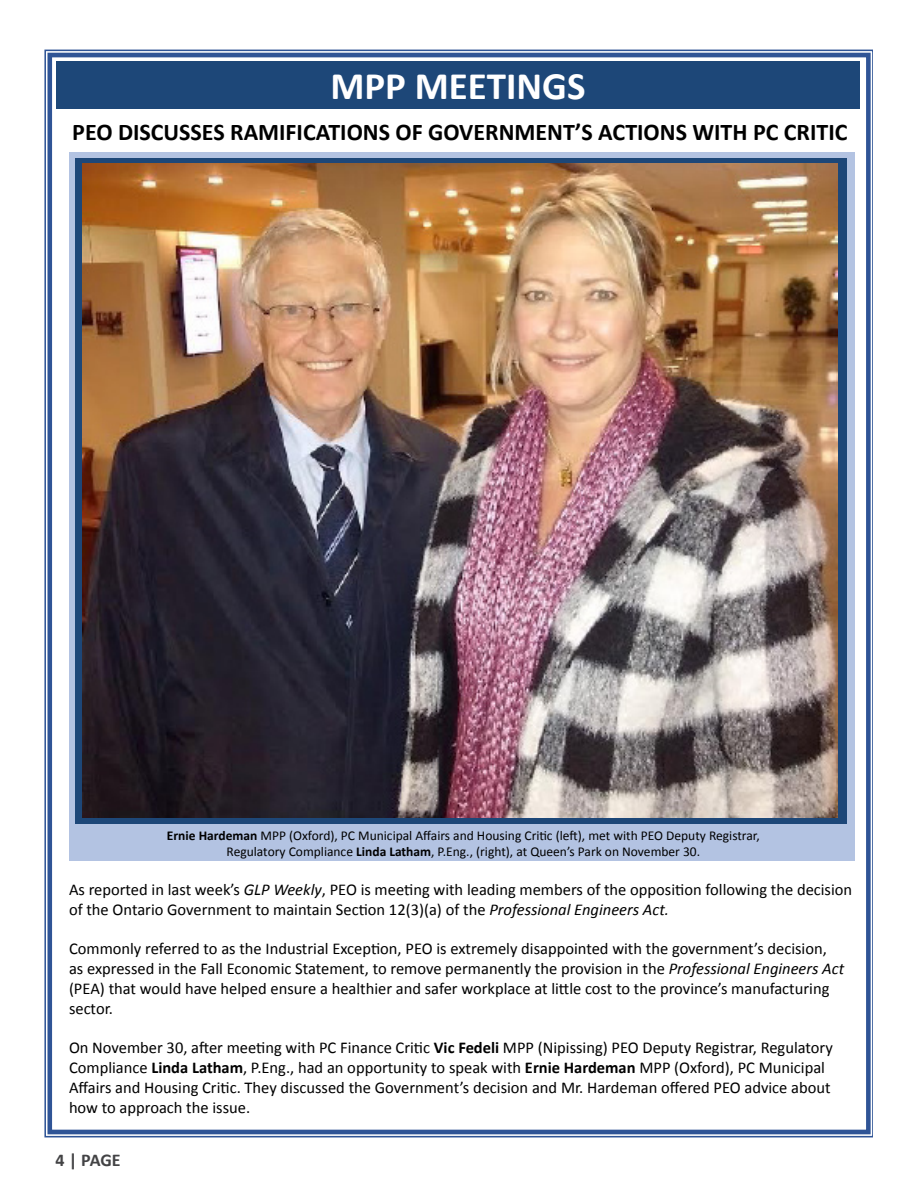
<style>
.page{position:relative;width:918px;height:1188px;background:#fff}
.page>*{position:absolute;margin:0;border:0;box-sizing:border-box;transform-origin:0 0}
.t1{font:700 39px "Calibri";color:#fff}
.t2{font:700 24px "Calibri";color:#000}
.t3{font:700 18px "Calibri";color:#434345}
.t4{font:16.5px/19.8px "Calibri";color:#000}
.t5{font:13.5px/16.2px "Calibri";color:#000;text-align:center}
.s1{font-weight:700}
.s2{font-style:italic}
</style>
<div class="page">
<div style="left:47px;top:53px;width:824px;height:1081px;border:5px solid #2f5496"></div>
<div style="left:69px;top:153px;width:786px;height:708px;background:#b3c3e2"></div>
<div style="left:75px;top:158px;width:771px;height:666px;background:#1d4778"></div>
<div style="left:56px;top:62px;width:804px;height:47px;background:#1d4778"></div>
<img style="left:83px;top:164px;width:755px;height:654px">
<h1 class="t1" style="left:330px;top:59px;width:257px">MPP MEETINGS</h1>
<h2 class="t2" style="left:72px;top:115px;width:777px">PEO DISCUSSES RAMIFICATIONS OF GOVERNMENT’S ACTIONS WITH PC CRITIC</h2>
<p class="t5" style="left:167px;top:827px;width:594px"><span class="s1">Ernie Hardeman</span> MPP (Oxford), PC Municipal Affairs and Housing Critic (left), met with PEO Deputy Registrar,<br>Regulatory Compliance <span class="s1">Linda Latham</span>, P.Eng., (right), at Queen’s Park on November 30.</p>
<p class="t4" style="left:69px;top:879px;width:785px">As reported in last week’s <span class="s2">GLP Weekly</span>, PEO is meeting with leading members of the opposition following the decision of the Ontario Government to maintain Section 12(3)(a) of the <span class="s2">Professional Engineers Act.</span></p>
<p class="t4" style="left:69px;top:938px;width:777px">Commonly referred to as the Industrial Exception, PEO is extremely disappointed with the government’s decision, as expressed in the Fall Economic Statement, to remove permanently the provision in the <span class="s2">Professional Engineers Act </span>(PEA) that would have helped ensure a healthier and safer workplace at little cost to the province’s manufacturing sector.</p>
<p class="t4" style="left:69px;top:1037px;width:765px">On November 30, after meeting with PC Finance Critic <span class="s1">Vic Fedeli</span> MPP (Nipissing) PEO Deputy Registrar, Regulatory Compliance <span class="s1">Linda Latham</span>, P.Eng., had an opportunity to speak with <span class="s1">Ernie Hardeman</span> MPP (Oxford), PC Municipal Affairs and Housing Critic. They discussed the Government’s decision and Mr. Hardeman offered PEO advice about how to approach the issue.</p>
<p class="t3" style="left:56px;top:1147px;width:67px">4 | PAGE</p>
</div>
